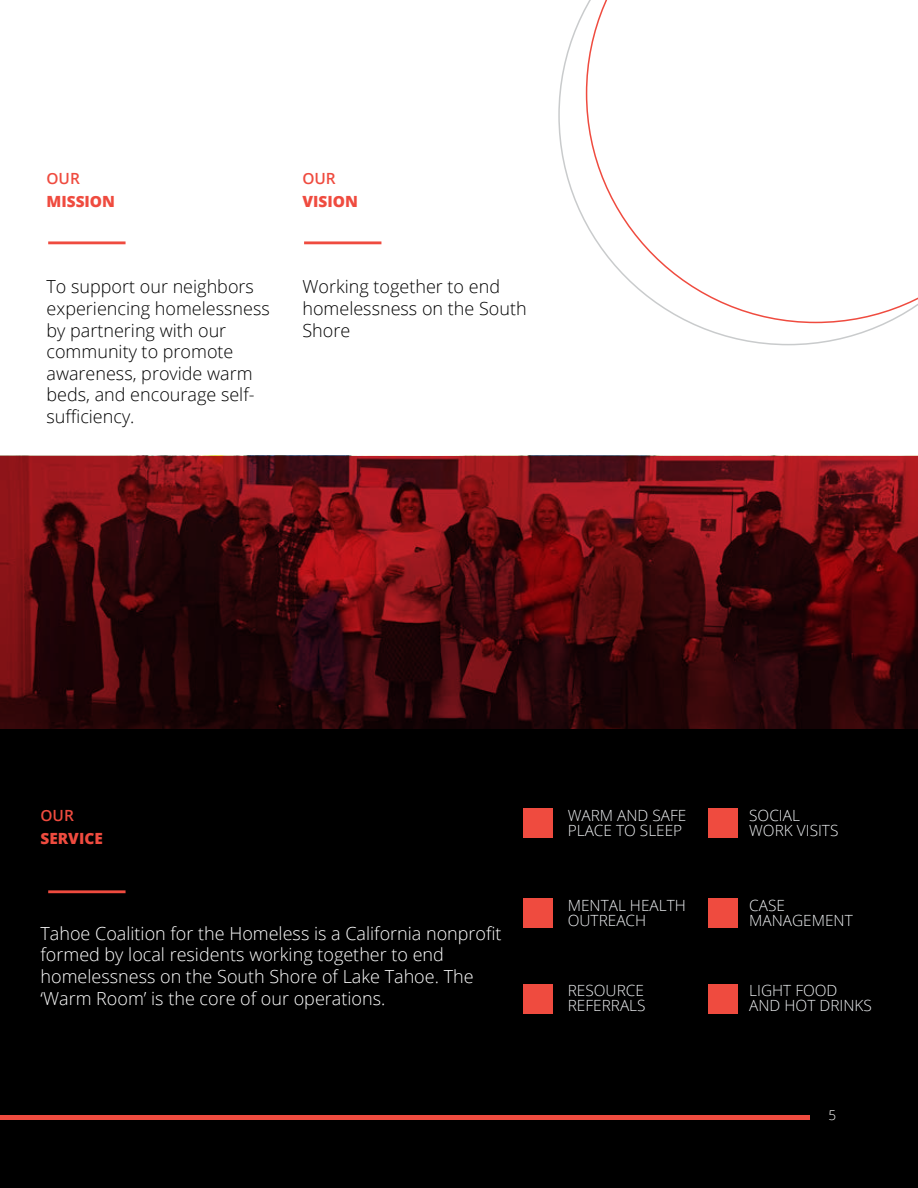
<style>
.page{position:relative;width:918px;height:1188px;background:#fff}
.page>*{position:absolute;margin:0;border:0;box-sizing:border-box;transform-origin:0 0}
.t1{font:300 18px/21.6px "Open Sans";color:#000}
.t2{font:300 18px/21.6px "Open Sans";color:#fff}
.t3{font:300 15.45px/15px "Open Sans";color:#eef0f2}
.t4{font:800 15.45px "Open Sans";color:#ef4b3f}
.t5{font:600 15.45px "Open Sans";color:#ef4b3f}
.t6{font:300 13.5px "Open Sans";color:#fff}
</style>
<div class="page">
<div style="left:0;top:727px;width:918px;height:461px;background:#000"></div>
<hr style="left:48px;top:241px;width:78px;height:3px;background:#ef4b3f">
<hr style="left:48px;top:890px;width:78px;height:3px;background:#ef4b3f">
<hr style="left:304px;top:241px;width:77px;height:3px;background:#ef4b3f">
<svg style="left:558px;top:0;width:360px;height:345px"></svg>
<div style="left:524px;top:809px;width:29px;height:29px;background:#ef4b3f"></div>
<div style="left:708px;top:809px;width:29px;height:29px;background:#ef4b3f"></div>
<div style="left:524px;top:898px;width:29px;height:29px;background:#ef4b3f"></div>
<div style="left:708px;top:898px;width:29px;height:29px;background:#ef4b3f"></div>
<div style="left:524px;top:984px;width:29px;height:29px;background:#ef4b3f"></div>
<div style="left:708px;top:984px;width:29px;height:29px;background:#ef4b3f"></div>
<div style="left:0;top:1115px;width:809px;height:5px;background:#ef4b3f"></div>
<svg style="left:0;top:456px;width:918px;height:273px;background:#4e0a0e"></svg>
<p class="t5" style="left:46px;top:172px;width:35px">OUR</p>
<p class="t4" style="left:46px;top:193px;width:70px">MISSION</p>
<p class="t1" style="left:46px;top:276px;width:225px">To support our neighbors experiencing homelessness by partnering with our community to promote awareness, provide warm beds, and encourage self&shy;sufficiency.</p>
<p class="t5" style="left:302px;top:172px;width:35px">OUR</p>
<p class="t4" style="left:302px;top:193px;width:57px">VISION</p>
<p class="t1" style="left:302px;top:276px;width:226px">Working together to end homelessness on the South<br>Shore</p>
<p class="t5" style="left:41px;top:809px;width:35px">OUR</p>
<p class="t4" style="left:41px;top:830px;width:64px">SERVICE</p>
<p class="t2" style="left:41px;top:922px;width:463px">Tahoe Coalition for the Homeless is a California nonprofit formed by local residents working together to end homelessness on the South Shore of Lake Tahoe. The ‘Warm Room’ is the core of our operations.</p>
<p class="t3" style="left:568px;top:807px;width:120px">WARM AND SAFE<br>PLACE TO SLEEP</p>
<p class="t3" style="left:749px;top:809px;width:91px">SOCIAL<br>WORK VISITS</p>
<p class="t3" style="left:568px;top:900px;width:120px">MENTAL HEALTH<br>OUTREACH</p>
<p class="t3" style="left:749px;top:900px;width:105px">CASE<br>MANAGEMENT</p>
<p class="t3" style="left:568px;top:983px;width:79px">RESOURCE<br>REFERRALS</p>
<p class="t3" style="left:749px;top:983px;width:124px">LIGHT FOOD<br>AND HOT DRINKS</p>
<p class="t6" style="left:828px;top:1109px;width:9px">5</p>
</div>
